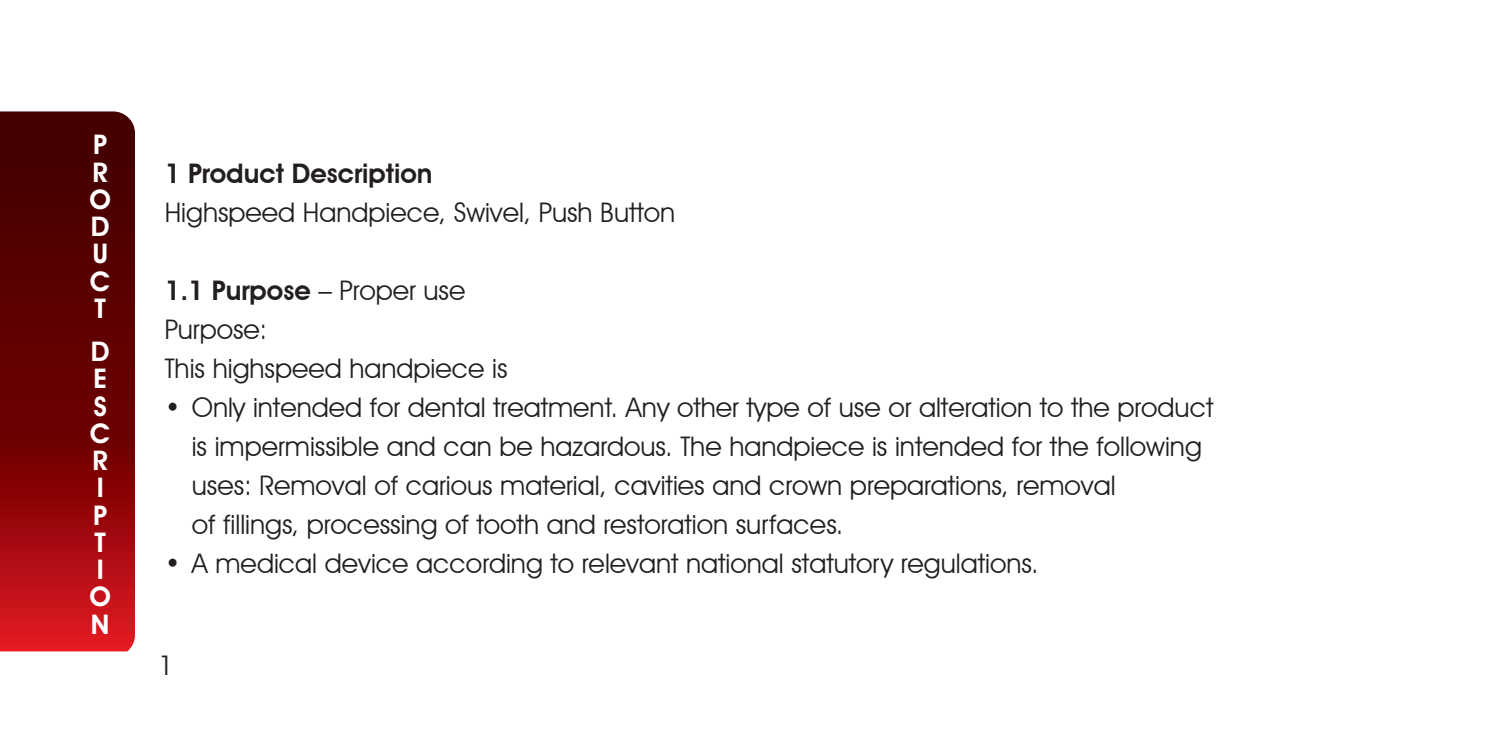
<style>
.page{position:relative;width:1512px;height:756px;background:#fff}
.page>*{position:absolute;margin:0;border:0;box-sizing:border-box;transform-origin:0 0}
.t1{font:600 27.3px/27.3px "Avant Garde IT Cby BT";color:#fff}
.t2{font:27px/39px "Avant Garde IT Cby BT";color:#231f20}
.t3{font:600 27px "Avant Garde IT Cby BT";color:#231f20}
.s1{font-weight:600}
</style>
<div class="page">
<svg style="left:0;top:111px;width:135px;height:540px;background:#770406"></svg>
<p class="t1" style="left:89px;top:131px;width:23px">P<br>R<br>O<br>D<br>U<br>C<br>T</p>
<p class="t1" style="left:90px;top:338px;width:23px">D<br>E<br>S<br>C<br>R<br>I<br>P<br>T<br>I<br>O<br>N</p>
<p class="t3" style="left:165px;top:158px;width:269px">1 Product Description</p>
<p class="t2" style="left:165px;top:193px;width:512px">Highspeed Handpiece, Swivel, Push Button</p>
<p class="t2" style="left:165px;top:271px;width:344px"><span class="s1">1.1 Purpose</span> – Proper use<br>Purpose:<br>This highspeed handpiece is</p>
<p class="t2" style="left:192px;top:388px;width:1023px;text-indent:-27px">• Only intended for dental treatment. Any other type of use or alteration to the product is impermissible and can be hazardous. The handpiece is intended for the following uses: Removal of carious material, cavities and crown preparations, removal<br>of fillings, processing of tooth and restoration surfaces.</p>
<p class="t2" style="left:165px;top:544px;width:875px">• A medical device according to relevant national statutory regulations.</p>
<p class="t2" style="left:159px;top:646px;width:17px">1</p>
</div>
